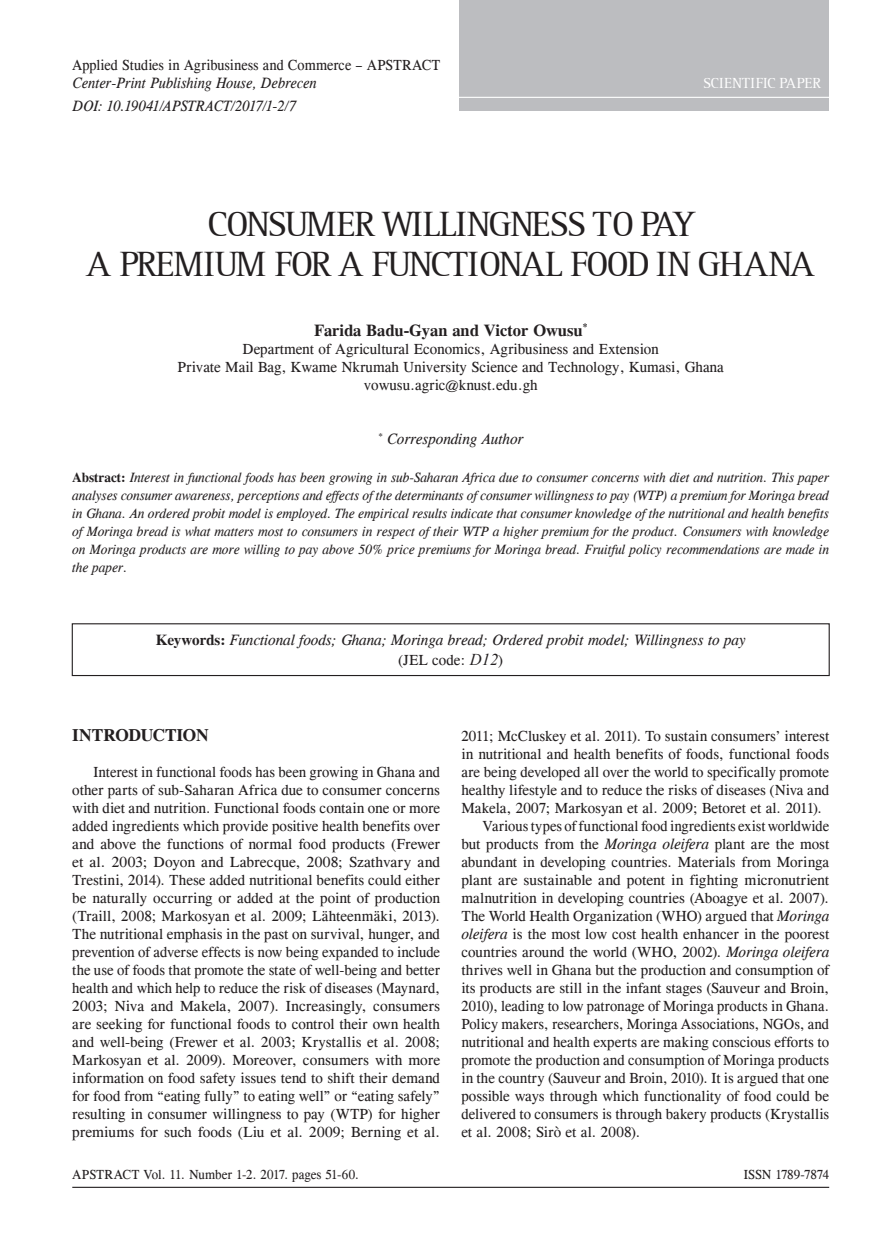
<style>
.page{position:relative;width:893px;height:1255px;background:#fff}
.page>*{position:absolute;margin:0;border:0;box-sizing:border-box;transform-origin:0 0}
.t1{font:36px/40.5px "Rotis Srf PFL";letter-spacing:-.02em;color:#231f20;text-align:center}
.t2{font:700 17.25px "CG Times";letter-spacing:-.015em;color:#231f20}
.t3{font:700 16.5px "CG Times";color:#231f20}
.t4{font:15px/18px "CG Times";color:#231f20;text-align:justify}
.t5{font:italic 15px/19.8px "CG Times";color:#231f20;text-align:center}
.t6{font:italic 15px "CG Times";color:#231f20;scale:.95 1}
.t7{font:15px "CG Times";color:#231f20;scale:.95 1}
.t8{font:15px "Rotis Srf PFL";letter-spacing:.015em;color:#fff}
.t9{font:italic 13.5px/18px "CG Times";color:#231f20;text-align:justify}
.t10{font:13.5px "CG Times";color:#231f20;scale:.96 1}
.s1{font-weight:700;font-style:normal}
.s2{font-style:normal}
.s3{font-family:"Times New Roman";font-size:16.5px}
.s4{font-style:italic}
</style>
<div class="page">
<div style="left:460px;top:0;width:369px;height:111px;background:#bcbdc0"></div>
<hr style="left:72px;top:1186px;width:757px;height:1px;background:#231f20">
<hr style="left:72px;top:97px;width:757px;height:1px;background:#fff">
<div style="left:72px;top:623px;width:758px;height:53px;border:1px solid #231f20"></div>
<p class="t7" style="left:72px;top:57px;width:389px">Applied Studies in Agribusiness and Commerce – APSTRACT</p>
<p class="t6" style="left:72px;top:75px;width:259px">Center-Print Publishing House, Debrecen</p>
<p class="t8" style="left:703px;top:74px;width:119px">SCIENTIFIC PAPER</p>
<p class="t6" style="left:73px;top:97px;width:236px">DOI: 10.19041/APSTRACT/2017/1-2/7</p>
<h1 class="t1" style="left:86px;top:204px;width:731px">CONSUMER WILLINGNESS TO PAY<br>A PREMIUM FOR A FUNCTIONAL FOOD IN GHANA</h1>
<p class="t3" style="left:314px;top:320px;width:275px">Farida Badu-Gyan and Victor Owusu<sup>*</sup></p>
<p class="t4" style="left:178px;top:340px;width:548px;text-align:center">Department of Agricultural Economics, Agribusiness and Extension<br>Private Mail Bag, Kwame Nkrumah University Science and Technology, Kumasi, Ghana vowusu.agric@knust.edu.gh</p>
<p class="t5" style="left:378px;top:429px;width:147px"><sup>*</sup> Corresponding Author</p>
<p class="t9" style="left:72px;top:468px;width:758px"><span class="s1">Abstract:</span> Interest in functional foods has been growing in sub-Saharan Africa due to consumer concerns with diet and nutrition. This paper analyses consumer awareness, perceptions and effects of the determinants of consumer willingness to pay (WTP) a premium for Moringa bread in Ghana. An ordered probit model is employed. The empirical results indicate that consumer knowledge of the nutritional and health benefits of Moringa bread is what matters most to consumers in respect of their WTP a higher premium for the product. Consumers with knowledge on Moringa products are more willing to pay above 50% price premiums for Moringa bread. Fruitful policy recommendations are made in the paper.</p>
<p class="t5" style="left:156px;top:630px;width:591px"><span class="s1">Keywords:</span> Functional foods; Ghana; Moringa bread; Ordered probit model; Willingness to pay <span class="s2">(JEL code:</span> <span class="s3">D12</span><span class="s2">)</span></p>
<p class="t2" style="left:72px;top:724px;width:138px">INTRODUCTION</p>
<p class="t4" style="left:72px;top:763px;width:369px;text-indent:21px">Interest in functional foods has been growing in Ghana and other parts of sub-Saharan Africa due to consumer concerns with diet and nutrition. Functional foods contain one or more added ingredients which provide positive health benefits over and above the functions of normal food products (Frewer et al. 2003; Doyon and Labrecque, 2008; Szathvary and Trestini, 2014). These added nutritional benefits could either be naturally occurring or added at the point of production (Traill, 2008; Markosyan et al. 2009; Lähteenmäki, 2013).<br>The nutritional emphasis in the past on survival, hunger, and prevention of adverse effects is now being expanded to include the use of foods that promote the state of well-being and better health and which help to reduce the risk of diseases (Maynard, 2003; Niva and Makela, 2007). Increasingly, consumers are seeking for functional foods to control their own health and well-being (Frewer et al. 2003; Krystallis et al. 2008; Markosyan et al. 2009). Moreover, consumers with more information on food safety issues tend to shift their demand for food from “eating fully” to eating well” or “eating safely” resulting in consumer willingness to pay (WTP) for higher premiums for such foods (Liu et al. 2009; Berning et al.</p>
<p class="t4" style="left:461px;top:727px;width:369px">2011; McCluskey et al. 2011). To sustain consumers’ interest</p>
<p class="t4" style="left:461px;top:745px;width:369px">in nutritional and health benefits of foods, functional foods</p>
<p class="t4" style="left:461px;top:763px;width:369px">are being developed all over the world to specifically promote</p>
<p class="t4" style="left:461px;top:781px;width:369px">healthy lifestyle and to reduce the risks of diseases (Niva and</p>
<p class="t4" style="left:461px;top:799px;width:362px">Makela, 2007; Markosyan et al. 2009; Betoret et al. 2011).</p>
<p class="t4" style="left:483px;top:817px;width:348px">Various types of functional food ingredients exist worldwide</p>
<p class="t4" style="left:461px;top:835px;width:369px">but products from the <span class="s4">Moringa oleifera</span> plant are the most</p>
<p class="t4" style="left:461px;top:853px;width:369px">abundant in developing countries. Materials from Moringa</p>
<p class="t4" style="left:461px;top:871px;width:369px">plant are sustainable and potent in fighting micronutrient</p>
<p class="t4" style="left:461px;top:889px;width:369px">malnutrition in developing countries (Aboagye et al. 2007).</p>
<p class="t4" style="left:461px;top:907px;width:369px">The World Health Organization (WHO) argued that <span class="s4">Moringa</span></p>
<p class="t4" style="left:461px;top:925px;width:369px"><span class="s4">oleifera</span> is the most low cost health enhancer in the poorest</p>
<p class="t4" style="left:461px;top:943px;width:369px">countries around the world (WHO, 2002). <span class="s4">Moringa oleifera</span></p>
<p class="t4" style="left:461px;top:961px;width:369px">thrives well in Ghana but the production and consumption of</p>
<p class="t4" style="left:461px;top:979px;width:369px">its products are still in the infant stages (Sauveur and Broin,</p>
<p class="t4" style="left:461px;top:997px;width:369px">2010), leading to low patronage of Moringa products in Ghana.</p>
<p class="t4" style="left:461px;top:1015px;width:369px">Policy makers, researchers, Moringa Associations, NGOs, and</p>
<p class="t4" style="left:461px;top:1033px;width:369px">nutritional and health experts are making conscious efforts to</p>
<p class="t4" style="left:461px;top:1051px;width:369px">promote the production and consumption of Moringa products</p>
<p class="t4" style="left:461px;top:1069px;width:369px">in the country (Sauveur and Broin, 2010). It is argued that one</p>
<p class="t4" style="left:461px;top:1087px;width:369px">possible ways through which functionality of food could be</p>
<p class="t4" style="left:461px;top:1105px;width:369px">delivered to consumers is through bakery products (Krystallis</p>
<p class="t4" style="left:461px;top:1123px;width:180px">et al. 2008; Sirò et al. 2008).</p>
<p class="t10" style="left:72px;top:1166px;width:300px">APSTRACT Vol. 11. Number 1-2. 2017. pages 51-60.</p>
<p class="t10" style="left:744px;top:1166px;width:90px">ISSN 1789-7874</p>
</div>
